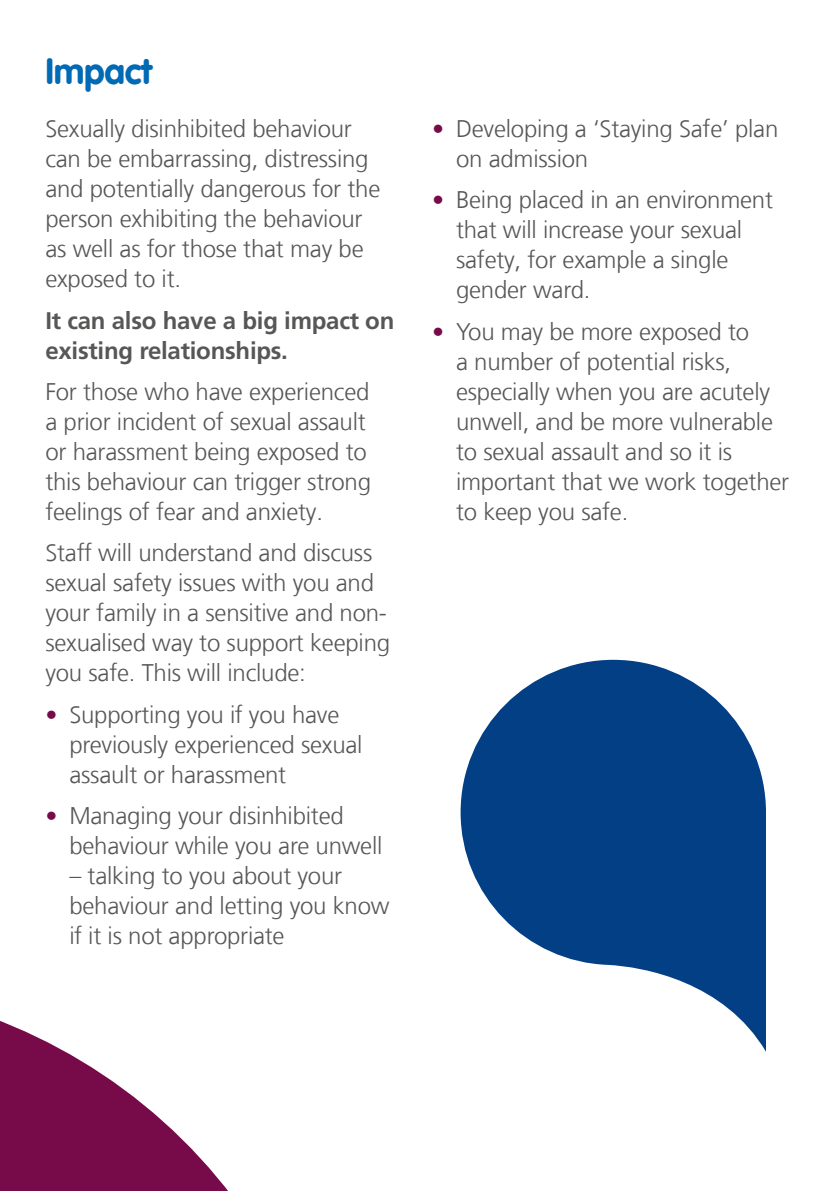
<style>
.page{position:relative;width:840px;height:1191px;background:#fff}
.page>*{position:absolute;margin:0;border:0;box-sizing:border-box;transform-origin:0 0}
.t1{font:700 36px "VAG Rounded LT Com";letter-spacing:-.01em;color:#006ab4}
.t2{font:300 24px/30px "Frutiger LT Com";letter-spacing:-.01em;color:#575756}
.t3{font:700 24px/30px "Frutiger LT Com";letter-spacing:-.01em;color:#575756}
.s1{color:#770a48}
</style>
<div class="page">
<svg style="left:0;top:1021px;width:228px;height:170px;fill:#770a48"></svg>
<svg style="left:460px;top:660px;width:305px;height:390px;fill:#033f85"></svg>
<h1 class="t1" style="left:45px;top:49px;width:108px">Impact</h1>
<p class="t2" style="left:45px;top:114px;width:336px">Sexually disinhibited behaviour can be embarrassing, distressing and potentially dangerous for the person exhibiting the behaviour as well as for those that may be exposed to it.</p>
<p class="t3" style="left:45px;top:305px;width:350px">It can also have a big impact on existing relationships.</p>
<p class="t2" style="left:45px;top:376px;width:327px">For those who have experienced a prior incident of sexual assault or harassment being exposed to this behaviour can trigger strong feelings of fear and anxiety.</p>
<p class="t2" style="left:45px;top:538px;width:346px">Staff will understand and discuss sexual safety issues with you and your family in a sensitive and non&shy;sexualised way to support keeping you safe. This will include:</p>
<p class="t2" style="left:69px;top:699px;width:294px;text-indent:-24px"><span class="s1">•</span> Supporting you if you have previously experienced sexual assault or harassment</p>
<p class="t2" style="left:69px;top:800px;width:314px;text-indent:-24px"><span class="s1">•</span> Managing your disinhibited behaviour while you are unwell</p>
<p class="t2" style="left:69px;top:860px;width:321px">– talking to you about your behaviour and letting you know if it is not appropriate</p>
<p class="t2" style="left:456px;top:114px;width:323px;text-indent:-24px"><span class="s1">•</span> Developing a ‘Staying Safe’ plan on admission</p>
<p class="t2" style="left:456px;top:185px;width:318px;text-indent:-24px"><span class="s1">•</span> Being placed in an environment that will increase your sexual safety, for example a single gender ward.</p>
<p class="t2" style="left:456px;top:316px;width:334px;text-indent:-24px"><span class="s1">•</span> You may be more exposed to<br>a number of potential risks, especially when you are acutely unwell, and be more vulnerable to sexual assault and so it is important that we work together to keep you safe.</p>
</div>
